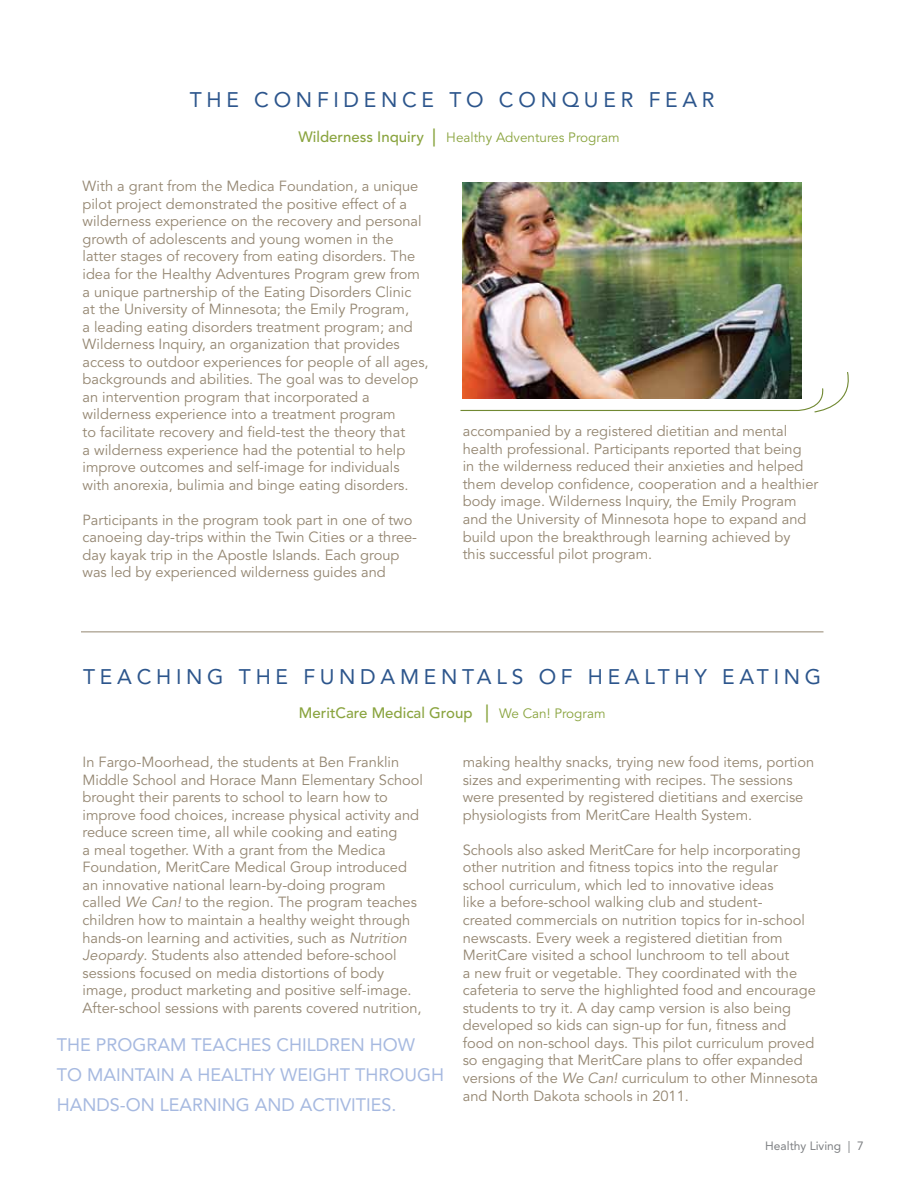
<style>
.page{position:relative;width:918px;height:1188px;background:#fff}
.page>*{position:absolute;margin:0;border:0;box-sizing:border-box;transform-origin:0 0}
.t1{font:21px "Avenir LT Std";letter-spacing:.225em;color:#2c558c}
.t2{font:18px "Avenir LT Std";color:#a6b9e0}
.t3{font:500 15px "Avenir LT Std";color:#8aa43f}
.t4{font:14.7px/17.5px "Avenir LT Std";color:#948671}
.t5{font:13.5px "Avenir LT Std";color:#8aa43f}
.t6{font:12px "Avenir LT Std";color:#7e8083}
.s1{font-weight:500;font-size:15px}
.s2{font-weight:500;font-size:18px}
.s3{font-size:18px}
.s4{font-weight:400;font-size:13.5px}
.s5{font-style:italic}
</style>
<div class="page">
<img style="left:462px;top:182px;width:339px;height:189px">
<hr style="left:81px;top:632px;width:743px;height:1px;background:#948671">
<img style="left:460px;top:371px;width:389px;height:42px">
<h1 class="t1" style="left:190px;top:87px;width:83px">THE CONFIDEN</h1>
<h1 class="t1" style="left:402px;top:87px;width:65px">CE TO</h1>
<h1 class="t1" style="left:499px;top:87px;width:102px">CON QUER</h1>
<h1 class="t1" style="left:649px;top:87px;width:67px">FEAR</h1>
<p class="t5" style="left:298px;top:129px;width:323px"><span class="s1">Wilderness Inquiry</span> <span class="s2">|</span> Healthy Adventures Program</p>
<p class="t4" style="left:82px;top:178px;width:348px">With a grant from the Medica Foundation, a unique pilot project demonstrated the positive effect of a wilderness experience on the recovery and personal growth of adolescents and young women in the latter stages of recovery from eating disorders. The idea for the Healthy Adventures Program grew from a unique partnership of the Eating Disorders Clinic<br>at the University of Minnesota; the Emily Program,<br>a leading eating disorders treatment program; and Wilderness Inquiry, an organization that provides access to outdoor experiences for people of all ages, backgrounds and abilities. The goal was to develop an intervention program that incorporated a wilderness experience into a treatment program<br>to facilitate recovery and field-test the theory that<br>a wilderness experience had the potential to help improve outcomes and self-image for individuals with anorexia, bulimia and binge eating disorders.</p>
<p class="t4" style="left:82px;top:511px;width:336px">Participants in the program took part in one of two canoeing day-trips within the Twin Cities or a three&shy;day kayak trip in the Apostle Islands. Each group was led by experienced wilderness guides and</p>
<p class="t4" style="left:463px;top:423px;width:357px">accompanied by a registered dietitian and mental health professional. Participants reported that being<br>in the wilderness reduced their anxieties and helped them develop confidence, cooperation and a healthier body image. Wilderness Inquiry, the Emily Program and the University of Minnesota hope to expand and build upon the breakthrough learning achieved by<br>this successful pilot program.</p>
<h1 class="t1" style="left:83px;top:664px;width:109px">TEA CHING</h1>
<h1 class="t1" style="left:239px;top:664px;width:101px">T HE FUNDAMENTALS</h1>
<h1 class="t1" style="left:539px;top:664px;width:18px">OF</h1>
<h1 class="t1" style="left:588px;top:664px;width:17px">HEALT</h1>
<h1 class="t1" style="left:675px;top:664px;width:82px">HY EATING</h1>
<p class="t3" style="left:299px;top:705px;width:308px">MeritCare Medical Group <span class="s3">|</span> <span class="s4">We Can! Program</span></p>
<p class="t4" style="left:82px;top:754px;width:342px">In Fargo-Moorhead, the students at Ben Franklin Middle School and Horace Mann Elementary School brought their parents to school to learn how to improve food choices, increase physical activity and reduce screen time, all while cooking and eating<br>a meal together. With a grant from the Medica Foundation, MeritCare Medical Group introduced an innovative national learn-by-doing program called <span class="s5">We Can!</span> to the region. The program teaches children how to maintain a healthy weight through hands-on learning and activities, such as <span class="s5">Nutrition Jeopardy</span>. Students also attended before-school sessions focused on media distortions of body image, product marketing and positive self-image.<br>After-school sessions with parents covered nutrition,</p>
<p class="t4" style="left:463px;top:754px;width:353px">making healthy snacks, trying new food items, portion sizes and experimenting with recipes. The sessions were presented by registered dietitians and exercise physiologists from MeritCare Health System.</p>
<p class="t4" style="left:463px;top:841px;width:357px">Schools also asked MeritCare for help incorporating other nutrition and fitness topics into the regular school curriculum, which led to innovative ideas<br>like a before-school walking club and student-<br>created commercials on nutrition topics for in-school newscasts. Every week a registered dietitian from MeritCare visited a school lunchroom to tell about<br>a new fruit or vegetable. They coordinated with the cafeteria to serve the highlighted food and encourage students to try it. A day camp version is also being developed so kids can sign-up for fun, fitness and food on non-school days. This pilot curriculum proved so engaging that MeritCare plans to offer expanded versions of the <span class="s5">We Can!</span> curriculum to other Minnesota and North Dakota schools in 2011.</p>
<p class="t2" style="left:57px;top:1034px;width:53px">THE PROGRAM</p>
<p class="t2" style="left:191px;top:1034px;width:13px">TEA</p>
<p class="t2" style="left:225px;top:1034px;width:88px">CHES CHILDREN</p>
<p class="t2" style="left:370px;top:1034px;width:30px">HOW</p>
<p class="t2" style="left:57px;top:1064px;width:42px">TO MAINTAIN</p>
<p class="t2" style="left:180px;top:1064px;width:42px">A HEALT</p>
<p class="t2" style="left:251px;top:1064px;width:41px">HY WEIG</p>
<p class="t2" style="left:327px;top:1064px;width:66px">HT THROUG</p>
<p class="t2" style="left:431px;top:1064px;width:14px">H</p>
<p class="t2" style="left:57px;top:1094px;width:27px">HANDS</p>
<p class="t2" style="left:120px;top:1094px;width:52px">-ON LEARNING</p>
<p class="t2" style="left:255px;top:1094px;width:15px">AND</p>
<p class="t2" style="left:300px;top:1094px;width:35px">ACTIVITIES</p>
<p class="t2" style="left:392px;top:1094px;width:7px">.</p>
<p class="t6" style="left:765px;top:1139px;width:100px">H EALTHY LIVING | 7</p>
</div>
